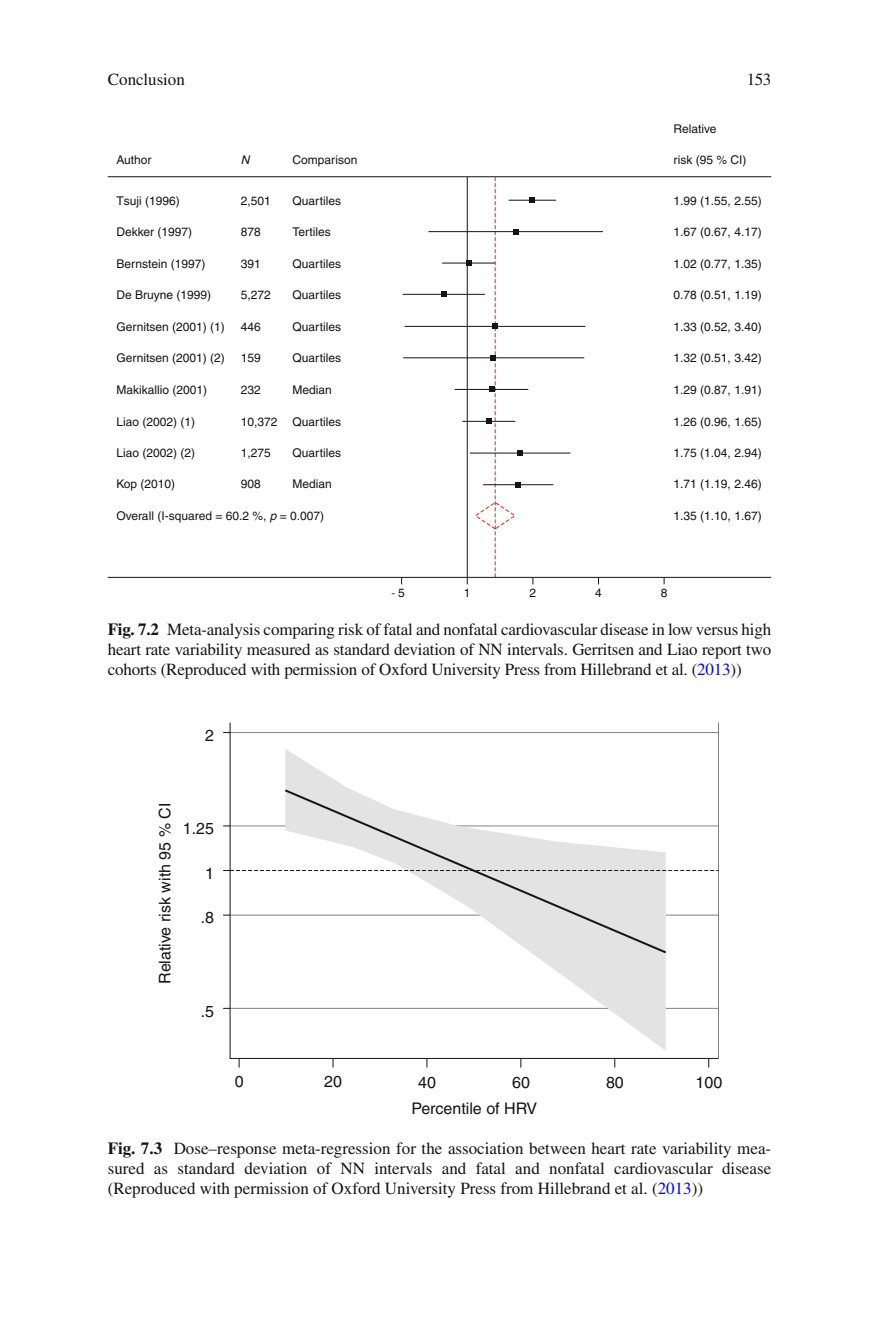
<style>
.page{position:relative;width:879px;height:1333px;background:#fff}
.page>*{position:absolute;margin:0;border:0;box-sizing:border-box;transform-origin:0 0}
.t1{font:17px/20px "Times";letter-spacing:-.01em;color:#131413;text-align:justify}
.t2{font:16px "Helvetica";letter-spacing:-.005em;color:#131413}
.t3{font:12px "Helvetica";color:#131413}
.t4{font:italic 12px "Helvetica";color:#131413}
.s1{font-style:italic}
.s2{font-weight:700}
.s3{color:#00f}
</style>
<div class="page">
<hr style="left:108px;top:176px;width:663px;height:1px;background:#131413">
<hr style="left:108px;top:577px;width:663px;height:1px;background:#131413">
<hr style="left:467px;top:177px;width:1px;height:407px;background:#131413">
<hr style="left:483px;top:484px;width:70px;height:1px;background:#131413">
<hr style="left:470px;top:452px;width:100px;height:1px;background:#131413">
<hr style="left:462px;top:421px;width:53px;height:1px;background:#131413">
<hr style="left:455px;top:389px;width:73px;height:1px;background:#131413">
<hr style="left:403px;top:357px;width:181px;height:1px;background:#131413">
<hr style="left:404px;top:326px;width:181px;height:1px;background:#131413">
<hr style="left:403px;top:294px;width:82px;height:1px;background:#131413">
<svg style="left:441px;top:292px;width:5px;height:5px"></svg>
<hr style="left:442px;top:262px;width:53px;height:1px;background:#131413">
<hr style="left:508px;top:200px;width:48px;height:1px;background:#131413">
<svg style="left:530px;top:197px;width:5px;height:6px"></svg>
<hr style="left:428px;top:231px;width:175px;height:1px;background:#131413">
<svg style="left:467px;top:176px;width:56px;height:402px"></svg>
<svg style="left:229px;top:722px;width:490px;height:337px"></svg>
<hr style="left:718px;top:722px;width:1px;height:336px;background:#818181">
<svg style="left:285px;top:748px;width:381px;height:302px"></svg>
<svg style="left:283px;top:787px;width:385px;height:168px"></svg>
<svg style="left:223px;top:870px;width:495px;height:1px"></svg>
<p class="t1" style="left:108px;top:71px;width:79px">Conclusion</p>
<p class="t3" style="left:116px;top:155px;width:36px">Author</p>
<p class="t4" style="left:241px;top:155px;width:10px">N</p>
<p class="t3" style="left:292px;top:155px;width:66px">Comparison</p>
<p class="t3" style="left:116px;top:196px;width:65px">Tsuji (1996)</p>
<p class="t3" style="left:241px;top:196px;width:32px">2,501</p>
<p class="t3" style="left:292px;top:196px;width:50px">Quartiles</p>
<p class="t3" style="left:116px;top:227px;width:77px">Dekker (1997)</p>
<p class="t3" style="left:241px;top:227px;width:22px">878</p>
<p class="t3" style="left:292px;top:227px;width:40px">Tertiles</p>
<p class="t3" style="left:116px;top:259px;width:91px">Bernstein (1997)</p>
<p class="t3" style="left:241px;top:259px;width:22px">391</p>
<p class="t3" style="left:292px;top:259px;width:50px">Quartiles</p>
<p class="t3" style="left:116px;top:290px;width:96px">De Bruyne (1999)</p>
<p class="t3" style="left:241px;top:290px;width:32px">5,272</p>
<p class="t3" style="left:292px;top:290px;width:50px">Quartiles</p>
<p class="t3" style="left:116px;top:322px;width:110px">Gernitsen (2001) (1)</p>
<p class="t3" style="left:241px;top:322px;width:22px">446</p>
<p class="t3" style="left:292px;top:322px;width:50px">Quartiles</p>
<p class="t3" style="left:116px;top:354px;width:110px">Gernitsen (2001) (2)</p>
<p class="t3" style="left:241px;top:354px;width:22px">159</p>
<p class="t3" style="left:292px;top:354px;width:50px">Quartiles</p>
<p class="t3" style="left:116px;top:385px;width:92px">Makikallio (2001)</p>
<p class="t3" style="left:241px;top:385px;width:22px">232</p>
<p class="t3" style="left:292px;top:385px;width:41px">Median</p>
<p class="t3" style="left:116px;top:417px;width:80px">Liao (2002) (1)</p>
<p class="t3" style="left:241px;top:417px;width:102px">10,372 Quartiles</p>
<p class="t3" style="left:116px;top:448px;width:80px">Liao (2002) (2)</p>
<p class="t3" style="left:241px;top:448px;width:32px">1,275</p>
<p class="t3" style="left:292px;top:448px;width:50px">Quartiles</p>
<p class="t3" style="left:116px;top:479px;width:60px">Kop (2010)</p>
<p class="t3" style="left:116px;top:511px;width:209px">Overall (I-squared = 60.2 %, <span class="s1">p</span> = 0.007)</p>
<p class="t3" style="left:241px;top:479px;width:22px">908</p>
<p class="t3" style="left:292px;top:479px;width:41px">Median</p>
<p class="t3" style="left:673px;top:124px;width:45px">Relative</p>
<p class="t1" style="left:746px;top:71px;width:26px">153</p>
<p class="t3" style="left:673px;top:155px;width:74px">risk (95 % CI)</p>
<p class="t3" style="left:673px;top:196px;width:90px">1.99 (1.55, 2.55)</p>
<p class="t3" style="left:673px;top:227px;width:90px">1.67 (0.67, 4.17)</p>
<p class="t3" style="left:673px;top:259px;width:90px">1.02 (0.77, 1.35)</p>
<p class="t3" style="left:673px;top:290px;width:90px">0.78 (0.51, 1.19)</p>
<p class="t3" style="left:673px;top:322px;width:90px">1.33 (0.52, 3.40)</p>
<p class="t3" style="left:673px;top:354px;width:90px">1.32 (0.51, 3.42)</p>
<p class="t3" style="left:673px;top:385px;width:90px">1.29 (0.87, 1.91)</p>
<p class="t3" style="left:673px;top:417px;width:90px">1.26 (0.96, 1.65)</p>
<p class="t3" style="left:673px;top:448px;width:90px">1.75 (1.04, 2.94)</p>
<p class="t3" style="left:673px;top:479px;width:90px">1.71 (1.19, 2.46)</p>
<p class="t3" style="left:673px;top:511px;width:90px">1.35 (1.10, 1.67)</p>
<p class="t3" style="left:398px;top:588px;width:8px">5</p>
<p class="t3" style="left:464px;top:588px;width:8px">1</p>
<p class="t3" style="left:529px;top:588px;width:8px">2</p>
<p class="t3" style="left:595px;top:588px;width:8px">4</p>
<p class="t3" style="left:661px;top:588px;width:8px">8</p>
<p class="t1" style="left:108px;top:620px;width:665px"><span class="s2">Fig. 7.2</span> Meta-analysis comparing risk of fatal and nonfatal cardiovascular disease in low versus high heart rate variability measured as standard deviation of NN intervals. Gerritsen and Liao report two cohorts (Reproduced with permission of Oxford University Press from Hillebrand et al. ( <span class="s3">2013</span> ))</p>
<p class="t2" style="left:205px;top:729px;width:10px">2</p>
<p class="t2" style="left:159px;top:984px;width:183px;rotate:-90deg">Relative risk with 95 % CI</p>
<p class="t2" style="left:183px;top:822px;width:33px">1.25</p>
<p class="t2" style="left:205px;top:867px;width:10px">1</p>
<p class="t2" style="left:201px;top:911px;width:15px">.8</p>
<p class="t2" style="left:201px;top:1004px;width:15px">.5</p>
<p class="t2" style="left:235px;top:1075px;width:10px">0</p>
<p class="t2" style="left:324px;top:1075px;width:19px">20</p>
<p class="t2" style="left:418px;top:1076px;width:19px">40</p>
<p class="t2" style="left:512px;top:1076px;width:19px">60</p>
<p class="t2" style="left:606px;top:1076px;width:19px">80</p>
<p class="t2" style="left:695px;top:1076px;width:28px">100</p>
<p class="t2" style="left:411px;top:1102px;width:127px">Percentile of HRV</p>
<p class="t1" style="left:108px;top:1139px;width:665px"><span class="s2">Fig. 7.3</span> Dose–response meta-regression for the association between heart rate variability mea&shy;sured as standard deviation of NN intervals and fatal and nonfatal cardiovascular disease (Reproduced with permission of Oxford University Press from Hillebrand et al. ( <span class="s3">2013</span> ))</p>
</div>
